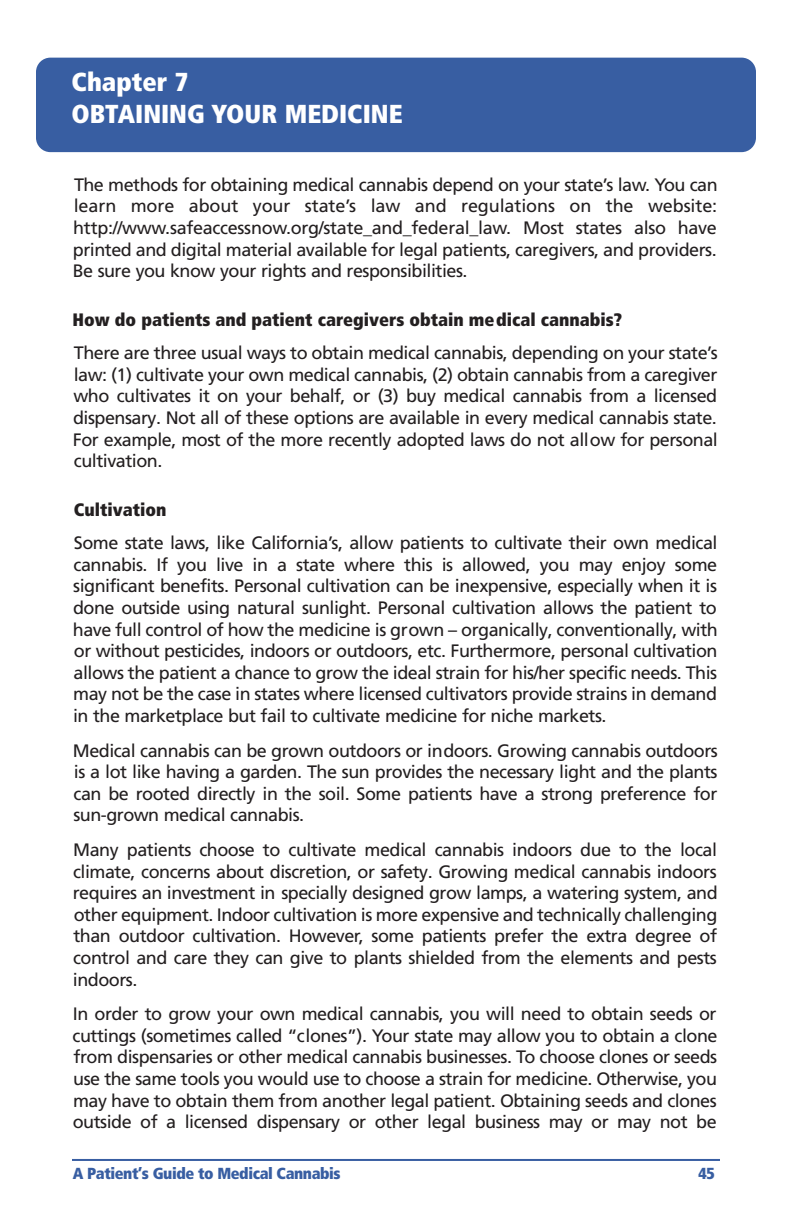
<style>
.page{position:relative;width:792px;height:1224px;background:#fff}
.page>*{position:absolute;margin:0;border:0;box-sizing:border-box;transform-origin:0 0}
.t1{font:900 condensed 26px/32px "Frutiger LT Pro";color:#fff}
.t2{font:18px/21.6px "Frutiger LT Pro";letter-spacing:-.03em;color:#231f20;text-align:justify}
.t3{font:900 condensed 18px "Frutiger LT Pro";color:#231f20}
.t4{font:900 condensed 16px "Frutiger LT Pro";letter-spacing:-.025em;color:#385ea2}
</style>
<div class="page">
<hr style="left:72px;top:1159px;width:648px;height:2px;background:#385ea2">
<div style="left:36px;top:58px;width:720px;height:94px;background:#385ea2;border-radius:14px"></div>
<h1 class="t1" style="left:72px;top:68px;width:333px">Chapter 7<br>OBTAINING YOUR MEDICINE</h1>
<p class="t2" style="left:73px;top:175px;width:647px">The methods for obtaining medical cannabis depend on your state’s law. You can learn more about your state’s law and regulations on the website: http://www.safeaccessnow.org/state_and_federal_law. Most states also have printed and digital material available for legal patients, caregivers, and providers.<br>Be sure you know your rights and responsibilities.</p>
<p class="t3" style="left:73px;top:313px;width:551px">How do patients and patient caregivers obtain medical cannabis?</p>
<p class="t2" style="left:73px;top:344px;width:647px">There are three usual ways to obtain medical cannabis, depending on your state’s law: (1) cultivate your own medical cannabis, (2) obtain cannabis from a caregiver who cultivates it on your behalf, or (3) buy medical cannabis from a licensed dispensary. Not all of these options are available in every medical cannabis state.<br>For example, most of the more recently adopted laws do not allow for personal cultivation.</p>
<p class="t3" style="left:74px;top:503px;width:94px">Cultivation</p>
<p class="t2" style="left:73px;top:534px;width:647px">Some state laws, like California’s, allow patients to cultivate their own medical cannabis. If you live in a state where this is allowed, you may enjoy some significant benefits. Personal cultivation can be inexpensive, especially when it is done outside using natural sunlight. Personal cultivation allows the patient to have full control of how the medicine is grown – organically, conventionally, with or without pesticides, indoors or outdoors, etc. Furthermore, personal cultivation allows the patient a chance to grow the ideal strain for his/her specific needs. This may not be the case in states where licensed cultivators provide strains in demand in the marketplace but fail to cultivate medicine for niche markets.</p>
<p class="t2" style="left:73px;top:741px;width:647px">Medical cannabis can be grown outdoors or indoors. Growing cannabis outdoors is a lot like having a garden. The sun provides the necessary light and the plants can be rooted directly in the soil. Some patients have a strong preference for sun-grown medical cannabis.</p>
<p class="t2" style="left:73px;top:840px;width:647px">Many patients choose to cultivate medical cannabis indoors due to the local climate, concerns about discretion, or safety. Growing medical cannabis indoors requires an investment in specially designed grow lamps, a watering system, and other equipment. Indoor cultivation is more expensive and technically challenging than outdoor cultivation. However, some patients prefer the extra degree of control and care they can give to plants shielded from the elements and pests indoors.</p>
<p class="t2" style="left:73px;top:1004px;width:646px">In order to grow your own medical cannabis, you will need to obtain seeds or cuttings (sometimes called “clones”). Your state may allow you to obtain a clone from dispensaries or other medical cannabis businesses. To choose clones or seeds use the same tools you would use to choose a strain for medicine. Otherwise, you may have to obtain them from another legal patient. Obtaining seeds and clones outside of a licensed dispensary or other legal business may or may not be</p>
<p class="t4" style="left:73px;top:1167px;width:269px">A Patient’s Guide to Medical Cannabis</p>
<p class="t4" style="left:699px;top:1167px;width:18px">45</p>
</div>
